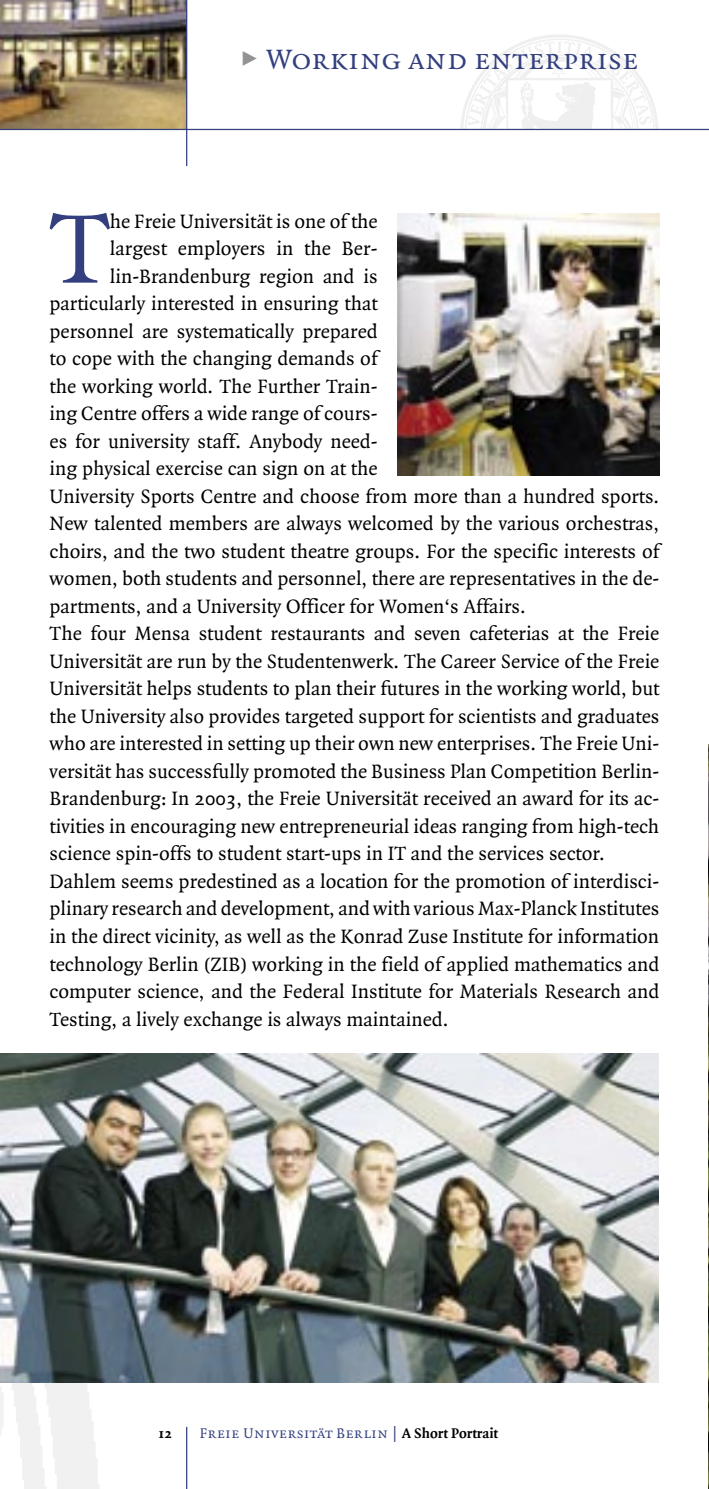
<style>
.page{position:relative;width:709px;height:1489px;background:#fff}
.page>*{position:absolute;margin:0;border:0;box-sizing:border-box;transform-origin:0 0}
.Initialabsatz{font:106.5px "Quadraat";color:#333f7f}
.Überschrift_1{font:30px "Quadraat Small Caps";color:#333f7f}
.Fliesstext{font:20.75px/27.5px "Quadraat";color:#000;text-align:justify}
.Initialabsatz-2{font:20.75px "Quadraat";color:#000}
.Fliesstext-2{font:15px "Quadraat Small Caps";letter-spacing:.015em;color:#333f7f}
.Fliesstext-3{font:700 15px "Quadraat";color:#000}
.s1{font-family:"Scala Sans";font-weight:700;font-size:20px;color:#939393}
.s2{font-family:"Quadraat";font-weight:700;color:#000}
</style>
<div class="page">
<img style="left:0;top:1382px;width:159px;height:106px">
<img style="left:708px;top:744px;width:1px;height:744px">
<img style="left:0;top:0;width:186px;height:129px">
<hr style="left:186px;top:1426px;width:1px;height:62px;background:#333f7f">
<img style="left:397px;top:213px;width:262px;height:262px">
<img style="left:0;top:1053px;width:658px;height:329px">
<hr style="left:0;top:129px;width:709px;height:1px;background:#333f7f">
<hr style="left:186px;top:0;width:1px;height:166px;background:#333f7f">
<p class="Überschrift_1" style="left:239px;top:44px;width:400px"><span class="s1">Ω</span> Working and enterprise</p>
<p class="Initialabsatz" style="left:50px;top:193px;width:62px">T</p>
<p class="Initialabsatz-2" style="left:110px;top:210px;width:269px">he Freie Universität is one of the</p>
<p class="Initialabsatz-2" style="left:110px;top:238px;width:269px">largest employers in the Ber-</p>
<p class="Initialabsatz-2" style="left:110px;top:265px;width:269px">lin-Brandenburg region and is</p>
<p class="Initialabsatz-2" style="left:50px;top:293px;width:329px">particularly interested in ensuring that</p>
<p class="Initialabsatz-2" style="left:50px;top:320px;width:329px">personnel are systematically prepared</p>
<p class="Initialabsatz-2" style="left:50px;top:348px;width:329px">to cope with the changing demands of</p>
<p class="Initialabsatz-2" style="left:50px;top:375px;width:329px">the working world. The Further Train-</p>
<p class="Initialabsatz-2" style="left:50px;top:403px;width:329px">ing Centre offers a wide range of cours-</p>
<p class="Initialabsatz-2" style="left:50px;top:430px;width:329px">es for university staff. Anybody need-</p>
<p class="Initialabsatz-2" style="left:50px;top:458px;width:329px">ing physical exercise can sign on at the</p>
<p class="Initialabsatz-2" style="left:50px;top:485px;width:611px">University Sports Centre and choose from more than a hundred sports.</p>
<p class="Initialabsatz-2" style="left:50px;top:513px;width:611px">New talented members are always welcomed by the various orchestras,</p>
<p class="Initialabsatz-2" style="left:50px;top:540px;width:611px">choirs, and the two student theatre groups. For the specific interests of</p>
<p class="Initialabsatz-2" style="left:50px;top:568px;width:611px">women, both students and personnel, there are representatives in the de-</p>
<p class="Initialabsatz-2" style="left:50px;top:595px;width:478px">partments, and a University Officer for Women‘s Affairs.</p>
<p class="Fliesstext" style="left:50px;top:620px;width:611px">The four Mensa student restaurants and seven cafeterias at the Freie Universität are run by the Studentenwerk. The Career Service of the Freie Universität helps students to plan their futures in the working world, but the University also provides targeted support for scientists and graduates who are interested in setting up their own new enterprises. The Freie Uni&shy;versität has successfully promoted the Business Plan Competition Berlin-Brandenburg: In 2003, the Freie Universität received an award for its ac&shy;tivities in encouraging new entrepreneurial ideas ranging from high-tech science spin-offs to student start-ups in IT and the services sector.</p>
<p class="Fliesstext" style="left:50px;top:868px;width:611px">Dahlem seems predestined as a location for the promotion of interdisci&shy;plinary research and development, and with various Max-Planck Institutes in the direct vicinity, as well as the Konrad Zuse Institute for information technology Berlin (ZIB) working in the field of applied mathematics and computer science, and the Federal Institute for Materials Research and Testing, a lively exchange is always maintained.</p>
<p class="Fliesstext-3" style="left:159px;top:1425px;width:15px">12</p>
<p class="Fliesstext-2" style="left:200px;top:1425px;width:300px">Freie Universität Berlin | <span class="s2">A Short Portrait</span></p>
</div>
